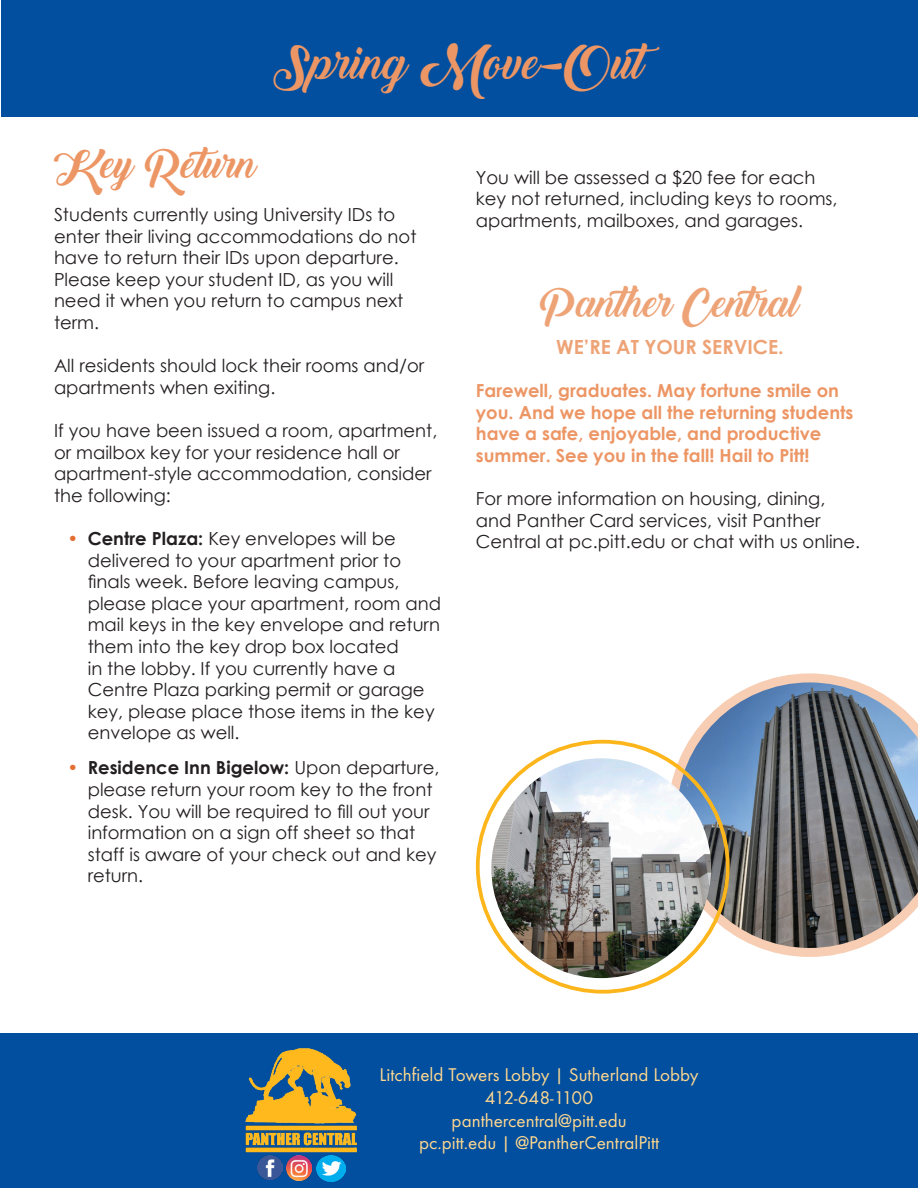
<style>
.page{position:relative;width:918px;height:1188px;background:#fff}
.page>*{position:absolute;margin:0;border:0;box-sizing:border-box;transform-origin:0 0}
.t1{font:45px "Backto Black Demo";color:#ed9665}
.t2{font:39px "Backto Black Demo";color:#eea376}
.t3{font:39px "Backto Black Demo";color:#ed9665}
.t4{font:700 19.5px "Century Gothic";color:#eea376}
.t5{font:19.2px "Futura TOT";color:#fed791}
.t6{font:19.2px "Futura TOT";letter-spacing:-.055em;color:#fed791}
.t7{font:18px/21.6px "Century Gothic";color:#231f20}
.t8{font:700 18px/21.6px "Century Gothic";color:#ed9665}
.s1{font-weight:700;color:#e46e31}
.s2{font-weight:700}
</style>
<div class="page">
<div style="left:2px;top:0;width:916px;height:156px;background:#014f9e"></div>
<div style="left:1px;top:1032px;width:917px;height:156px;background:#014f9e"></div>
<div style="left:1px;top:117px;width:917px;height:915px;background:#fff"></div>
<img style="left:245px;top:1048px;width:112px;height:108px">
<img style="left:258px;top:1155px;width:24px;height:25px">
<img style="left:287px;top:1156px;width:25px;height:25px">
<img style="left:317px;top:1156px;width:28px;height:25px">
<svg style="left:668px;top:673px;width:250px;height:284px;background:#83878d"></svg>
<img style="left:491px;top:758px;width:220px;height:220px;border-radius:110px">
<h1 class="t1" style="left:273px;top:37px;width:396px">Spring Move-Out</h1>
<p class="t3" style="left:54px;top:141px;width:204px">Key Return</p>
<p class="t7" style="left:54px;top:203px;width:364px">Students currently using University IDs to enter their living accommodations do not have to return their IDs upon departure.</p>
<p class="t7" style="left:54px;top:268px;width:351px">Please keep your student ID, as you will need it when you return to campus next term.</p>
<p class="t7" style="left:54px;top:355px;width:372px">All residents should lock their rooms and/or apartments when exiting.</p>
<p class="t7" style="left:54px;top:419px;width:385px">If you have been issued a room, apartment, or mailbox key for your residence hall or apartment-style accommodation, consider the following:</p>
<p class="t7" style="left:88px;top:527px;width:355px;text-indent:-20px"><span class="s1">•</span> <span class="s2">Centre Plaza:</span> Key envelopes will be delivered to your apartment prior to finals week. Before leaving campus, please place your apartment, room and mail keys in the key envelope and return them into the key drop box located<br>in the lobby. If you currently have a Centre Plaza parking permit or garage key, please place those items in the key envelope as well.</p>
<p class="t7" style="left:88px;top:757px;width:353px;text-indent:-20px"><span class="s1">•</span> <span class="s2">Residence Inn Bigelow:</span> Upon departure, please return your room key to the front desk. You will be required to fill out your information on a sign off sheet so that staff is aware of your check out and key return.</p>
<p class="t7" style="left:476px;top:166px;width:363px">You will be assessed a $20 fee for each key not returned, including keys to rooms, apartments, mailboxes, and garages.</p>
<p class="t2" style="left:540px;top:281px;width:261px">Panther Central</p>
<p class="t4" style="left:556px;top:332px;width:229px">WE’RE AT YOUR SERVICE.</p>
<p class="t8" style="left:476px;top:379px;width:379px">Farewell, graduates. May fortune smile on you. And we hope all the returning students have a safe, enjoyable, and productive summer. See you in the fall! Hail to Pitt!</p>
<p class="t7" style="left:476px;top:487px;width:386px">For more information on housing, dining, and Panther Card services, visit Panther<br>Central at pc.pitt.edu or chat with us online.</p>
<p class="t5" style="left:380px;top:1063px;width:321px">Litchfield Towers Lobby | Sutherland Lobby</p>
<p class="t6" style="left:485px;top:1086px;width:110px">412-648-1100</p>
<p class="t5" style="left:452px;top:1109px;width:177px">panthercentral@pitt.edu</p>
<p class="t5" style="left:419px;top:1132px;width:242px">pc.pitt.edu | @PantherCentralPitt</p>
</div>
